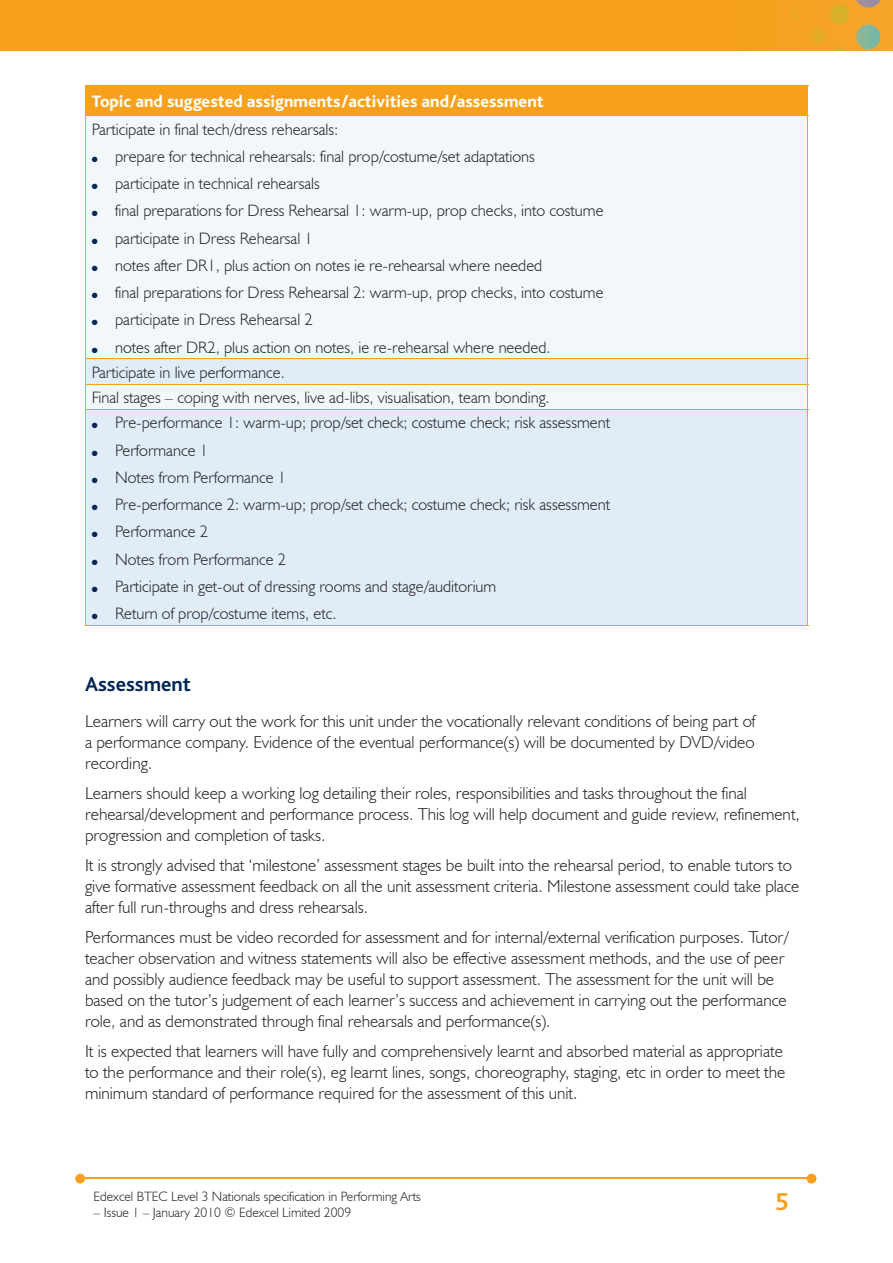
<style>
.page{position:relative;width:893px;height:1263px;background:#fff}
.page>*{position:absolute;margin:0;border:0;box-sizing:border-box;transform-origin:0 0}
.t1{font:700 25.5px "Bliss";color:#f6a01b}
.t2{font:700 21px "Bliss";color:#002556}
.t3{font:300 17.25px/21px "Humanist 521 BT";color:#231f20}
.t4{font:800 17.25px "Bliss";color:#fff}
.t5{font:300 16.5px/27.3px "Humanist 521 BT";color:#231f20}
.t6{font:300 13.5px "Humanist 521 BT";color:#231f20}
.t7{font:7.5px "Zapf Dingbats";color:#002556}
</style>
<div class="page">
<img style="left:0;top:0;width:893px;height:51px">
<hr style="left:82px;top:1178px;width:728px;height:1px;background:#f6a01b">
<svg style="left:807px;top:1174px;width:9px;height:9px"></svg>
<svg style="left:75px;top:1174px;width:10px;height:9px"></svg>
<div style="left:85px;top:85px;width:723px;height:31px;background:#f6a01b"></div>
<div style="left:86px;top:116px;width:721px;height:243px;background:#f2f7fb"></div>
<svg style="left:86px;top:360px;width:721px;height:265px;background:#e1edf8"></svg>
<hr style="left:85px;top:116px;width:1px;height:243px;background:#f6a01b">
<hr style="left:807px;top:116px;width:1px;height:243px;background:#f6a01b">
<hr style="left:85px;top:359px;width:723px;height:1px;background:#f6a01b">
<svg style="left:85px;top:360px;width:1px;height:49px"></svg>
<svg style="left:807px;top:360px;width:1px;height:49px"></svg>
<hr style="left:85px;top:384px;width:723px;height:1px;background:#f6a01b">
<hr style="left:85px;top:625px;width:723px;height:1px;background:#f6a01b">
<hr style="left:85px;top:410px;width:1px;height:215px;background:#f6a01b">
<hr style="left:807px;top:410px;width:1px;height:215px;background:#f6a01b">
<hr style="left:85px;top:409px;width:723px;height:1px;background:#f6a01b">
<p class="t4" style="left:92px;top:93px;width:453px">Topic and suggested assignments/activities and/assessment</p>
<p class="t5" style="left:115px;top:115px;width:490px;text-indent:-23px">Participate in final tech/dress rehearsals:<br>prepare for technical rehearsals: final prop/costume/set adaptations<br>participate in technical rehearsals<br>final preparations for Dress Rehearsal 1: warm-up, prop checks, into costume participate in Dress Rehearsal 1<br>notes after DR1, plus action on notes ie re-rehearsal where needed<br>final preparations for Dress Rehearsal 2: warm-up, prop checks, into costume participate in Dress Rehearsal 2<br>notes after DR2, plus action on notes, ie re-rehearsal where needed.</p>
<p class="t7" style="left:92px;top:156px;width:7px">●</p>
<p class="t7" style="left:92px;top:183px;width:7px">●</p>
<p class="t7" style="left:92px;top:210px;width:7px">●</p>
<p class="t7" style="left:92px;top:237px;width:7px">●</p>
<p class="t7" style="left:92px;top:265px;width:7px">●</p>
<p class="t7" style="left:92px;top:292px;width:7px">●</p>
<p class="t7" style="left:92px;top:319px;width:7px">●</p>
<p class="t7" style="left:92px;top:346px;width:7px">●</p>
<p class="t5" style="left:92px;top:358px;width:195px">Participate in live performance.</p>
<p class="t5" style="left:92px;top:384px;width:459px">Final stages – coping with nerves, live ad-libs, visualisation, team bonding.</p>
<p class="t5" style="left:115px;top:409px;width:496px">Pre-performance 1: warm-up; prop/set check; costume check; risk assessment</p>
<p class="t5" style="left:115px;top:436px;width:496px">Performance 1<br>Notes from Performance 1<br>Pre-performance 2: warm-up; prop/set check; costume check; risk assessment Performance 2<br>Notes from Performance 2<br>Participate in get-out of dressing rooms and stage/auditorium<br>Return of prop/costume items, etc.</p>
<p class="t7" style="left:92px;top:422px;width:7px">●</p>
<p class="t7" style="left:92px;top:450px;width:7px">●</p>
<p class="t7" style="left:92px;top:477px;width:7px">●</p>
<p class="t7" style="left:92px;top:504px;width:7px">●</p>
<p class="t7" style="left:92px;top:531px;width:7px">●</p>
<p class="t7" style="left:92px;top:559px;width:7px">●</p>
<p class="t7" style="left:92px;top:586px;width:7px">●</p>
<p class="t7" style="left:92px;top:613px;width:7px">●</p>
<p class="t2" style="left:85px;top:673px;width:108px">Assessment</p>
<p class="t3" style="left:85px;top:710px;width:672px;text-align:justify">Learners will carry out the work for this unit under the vocationally relevant conditions of being part of a performance company. Evidence of the eventual performance(s) will be documented by DVD/video recording.</p>
<p class="t3" style="left:85px;top:782px;width:716px">Learners should keep a working log detailing their roles, responsibilities and tasks throughout the final rehearsal/development and performance process. This log will help document and guide review, refinement, progression and completion of tasks.</p>
<p class="t3" style="left:85px;top:854px;width:716px">It is strongly advised that ‘milestone’ assessment stages be built into the rehearsal period, to enable tutors to give formative assessment feedback on all the unit assessment criteria. Milestone assessment could take place after full run-throughs and dress rehearsals.</p>
<p class="t3" style="left:85px;top:926px;width:705px">Performances must be video recorded for assessment and for internal/external verification purposes. Tutor/ teacher observation and witness statements will also be effective assessment methods, and the use of peer and possibly audience feedback may be useful to support assessment. The assessment for the unit will be based on the tutor’s judgement of each learner’s success and achievement in carrying out the performance role, and as demonstrated through final rehearsals and performance(s).</p>
<p class="t3" style="left:85px;top:1040px;width:702px">It is expected that learners will have fully and comprehensively learnt and absorbed material as appropriate to the performance and their role(s), eg learnt lines, songs, choreography, staging, etc in order to meet the minimum standard of performance required for the assessment of this unit.</p>
<p class="t6" style="left:94px;top:1188px;width:329px">Edexcel BTEC Level 3 Nationals specification in Performing Arts</p>
<p class="t6" style="left:94px;top:1204px;width:259px">– Issue 1 – January 2010 © Edexcel Limited 2009</p>
<h1 class="t1" style="left:775px;top:1189px;width:15px">5</h1>
</div>
